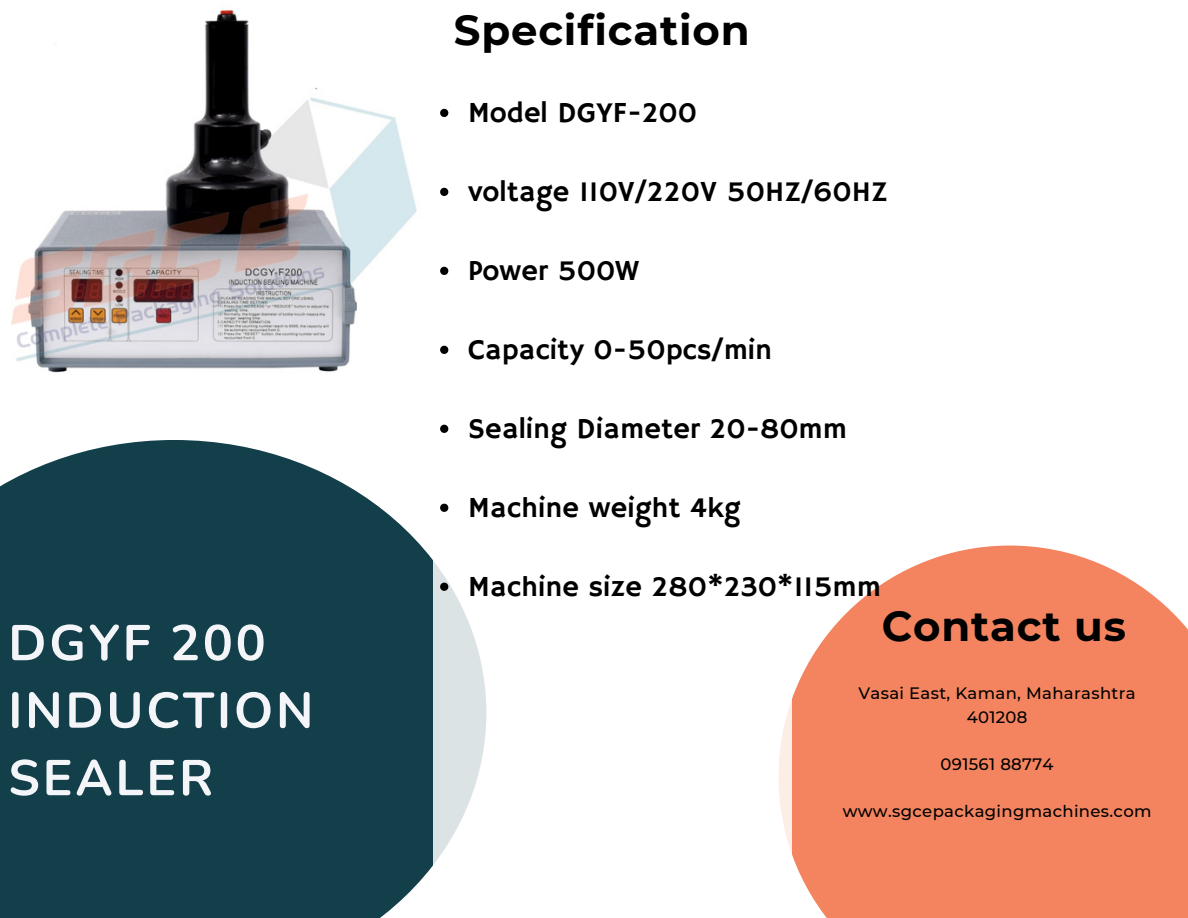
<style>
.page{position:relative;width:1188px;height:918px;background:#fff}
.page>*{position:absolute;margin:0;border:0;box-sizing:border-box;transform-origin:0 0}
.t1{font:700 50.1px/67.5px "Nunito";letter-spacing:.055em;color:#f3f5f9}
.t2{font:700 41.85px "Montserrat";letter-spacing:.02em;color:#000}
.t3{font:28.95px "Hammersmith One";color:#000}
.t4{font:500 16.5px/23.7px "Montserrat";letter-spacing:.02em;color:#000;text-align:center}
</style>
<div class="page">
<svg style="left:792px;top:546px;width:396px;height:372px;fill:#f3845f"></svg>
<div style="left:0;top:440px;width:433px;height:478px;background:#133f4b"></div>
<img style="left:11px;top:10px;width:438px;height:363px">
<svg style="left:440px;top:109px;width:8px;height:8px"></svg>
<svg style="left:440px;top:188px;width:8px;height:8px"></svg>
<svg style="left:440px;top:267px;width:8px;height:8px"></svg>
<svg style="left:440px;top:346px;width:8px;height:8px"></svg>
<svg style="left:440px;top:425px;width:8px;height:8px"></svg>
<svg style="left:440px;top:504px;width:8px;height:8px"></svg>
<svg style="left:440px;top:583px;width:8px;height:8px"></svg>
<h1 class="t1" style="left:8px;top:610px;width:307px">DGYF 200<br>INDUCTION<br>SEALER</h1>
<h2 class="t2" style="left:454px;top:5px;width:297px">Specification</h2>
<p class="t3" style="left:468px;top:96px;width:231px">Model DGYF-200</p>
<p class="t3" style="left:468px;top:175px;width:421px">voltage 110V/220V 50HZ/60HZ</p>
<p class="t3" style="left:468px;top:254px;width:173px">Power 500W</p>
<p class="t3" style="left:468px;top:333px;width:306px">Capacity 0-50pcs/min</p>
<p class="t3" style="left:468px;top:412px;width:380px">Sealing Diameter 20-80mm</p>
<p class="t3" style="left:468px;top:491px;width:274px">Machine weight 4kg</p>
<p class="t3" style="left:468px;top:570px;width:414px">Machine size 280*230*115mm</p>
<h2 class="t2" style="left:882px;top:600px;width:246px">Contact us</h2>
<p class="t4" style="left:859px;top:682px;width:279px">Vasai East, Kaman, Maharashtra<br>401208</p>
<p class="t4" style="left:941px;top:752px;width:115px">091561 88774</p>
<p class="t4" style="left:843px;top:800px;width:310px">www.sgcepackagingmachines.com</p>
</div>
